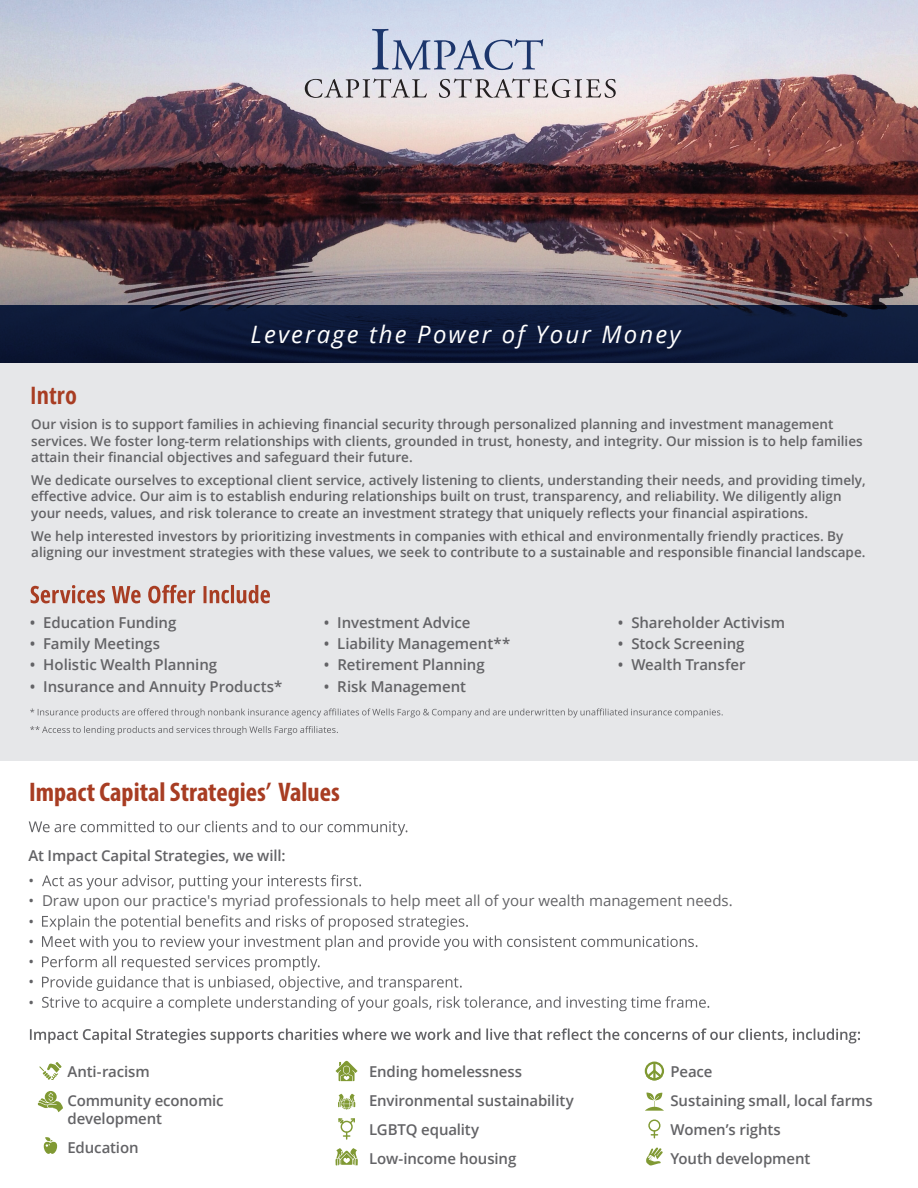
<style>
.page{position:relative;width:918px;height:1188px;background:#fff}
.page>*{position:absolute;margin:0;border:0;box-sizing:border-box;transform-origin:0 0}
.t1{font:700 condensed 27px "Myriad Pro";color:#a83d23}
.t2{font:italic 24px "Open Sans";letter-spacing:.09em;color:#fff}
.t3{font:700 condensed 24px "Open Sans";color:#a83d23}
.t4{font:600 15px/28.8px "Open Sans";letter-spacing:-.005em;color:#636366}
.t5{font:15px/20.2px "Open Sans";color:#636366;text-align:justify}
.t6{font:600 13.5px/16.2px "Open Sans";color:#636366}
</style>
<div class="page">
<svg style="left:38px;top:1091px;width:25px;height:21px"></svg>
<svg style="left:645px;top:1093px;width:19px;height:18px"></svg>
<svg style="left:336px;top:1148px;width:22px;height:18px"></svg>
<svg style="left:336px;top:1061px;width:22px;height:20px"></svg>
<svg style="left:338px;top:1094px;width:17px;height:16px"></svg>
<svg style="left:646px;top:1147px;width:17px;height:19px"></svg>
<div style="left:341px;top:1121px;width:12px;height:12px;border:1px solid #809933;border-radius:50%"></div>
<svg style="left:338px;top:1118px;width:17px;height:7px"></svg>
<svg style="left:344px;top:1132px;width:6px;height:7px"></svg>
<div style="left:648px;top:1119px;width:12px;height:13px;border:1px solid #809933;border-radius:50%"></div>
<svg style="left:651px;top:1131px;width:7px;height:7px"></svg>
<svg style="left:44px;top:1137px;width:13px;height:17px"></svg>
<svg style="left:39px;top:1062px;width:23px;height:18px"></svg>
<div style="left:645px;top:1062px;width:19px;height:18px;border:2px solid #809933;border-radius:50%"></div>
<hr style="left:653px;top:1062px;width:3px;height:18px;background:#809933">
<svg style="left:645px;top:1068px;width:19px;height:13px"></svg>
<img style="left:0;top:0;width:918px;height:306px">
<div style="left:0;top:363px;width:918px;height:397px;background:#e6e7e9"></div>
<svg style="left:31px;top:585px;width:239px;height:18px"></svg>
<svg style="left:30px;top:708px;width:693px;height:10px"></svg>
<svg style="left:30px;top:726px;width:308px;height:9px"></svg>
<svg style="left:29px;top:821px;width:378px;height:15px"></svg>
<svg style="left:42px;top:875px;width:319px;height:15px"></svg>
<svg style="left:42px;top:915px;width:426px;height:15px"></svg>
<svg style="left:42px;top:936px;width:667px;height:75px"></svg>
<svg style="left:30px;top:1028px;width:830px;height:16px"></svg>
<div style="left:0;top:306px;width:918px;height:57px;background:linear-gradient(to right,#0b1634,#0f1c3d)"></div>
<svg style="left:372px;top:29px;width:171px;height:41px;background:#b4bed4"></svg>
<svg style="left:305px;top:78px;width:122px;height:20px;background:#bebbc1"></svg>
<svg style="left:439px;top:78px;width:177px;height:20px;background:#c0bbbf"></svg>
<h2 class="t3" style="left:30px;top:378px;width:49px">Intro</h2>
<h2 class="t2" style="left:251px;top:318px;width:431px">Leverage the Power of Your Money</h2>
<p class="t6" style="left:31px;top:416px;width:833px">Our vision is to support families in achieving financial security through personalized planning and investment management services. We foster long-term relationships with clients, grounded in trust, honesty, and integrity. Our mission is to help families attain their financial objectives and safeguard their future.</p>
<p class="t6" style="left:31px;top:472px;width:836px">We dedicate ourselves to exceptional client service, actively listening to clients, understanding their needs, and providing timely, effective advice. Our aim is to establish enduring relationships built on trust, transparency, and reliability. We diligently align your needs, values, and risk tolerance to create an investment strategy that uniquely reflects your financial aspirations.</p>
<p class="t6" style="left:31px;top:528px;width:836px">We help interested investors by prioritizing investments in companies with ethical and environmentally friendly practices. By aligning our investment strategies with these values, we seek to contribute to a sustainable and responsible financial landscape.</p>
<p class="t4" style="left:30px;top:608px;width:148px">• Education Funding</p>
<p class="t4" style="left:30px;top:629px;width:132px">• Family Meetings</p>
<p class="t4" style="left:30px;top:650px;width:189px">• Holistic Wealth Planning</p>
<p class="t4" style="left:30px;top:672px;width:254px">• Insurance and Annuity Products*</p>
<p class="t4" style="left:324px;top:608px;width:148px">• Investment Advice</p>
<p class="t4" style="left:324px;top:629px;width:188px">• Liability Management**</p>
<p class="t4" style="left:324px;top:650px;width:162px">• Retirement Planning</p>
<p class="t4" style="left:324px;top:672px;width:144px">• Risk Management</p>
<h1 class="t1" style="left:29px;top:775px;width:312px">Impact Capital Strategies’ Values</h1>
<p class="t4" style="left:618px;top:608px;width:169px">• Shareholder Activism</p>
<p class="t4" style="left:618px;top:629px;width:128px">• Stock Screening</p>
<p class="t4" style="left:618px;top:650px;width:129px">• Wealth Transfer</p>
<p class="t4" style="left:28px;top:841px;width:259px">At Impact Capital Strategies, we will:</p>
<p class="t5" style="left:28px;top:870px;width:7px">• • • • • • •</p>
<p class="t5" style="left:42px;top:890px;width:692px">Draw upon our practice's myriad professionals to help meet all of your wealth management needs.</p>
<p class="t4" style="left:68px;top:1057px;width:158px">Anti-racism<br>Community economic</p>
<p class="t4" style="left:68px;top:1104px;width:96px">development<br>Education</p>
<p class="t4" style="left:369px;top:1057px;width:206px">Ending homelessness<br>Environmental sustainability<br>LGBTQ equality<br>Low-income housing</p>
<p class="t4" style="left:671px;top:1057px;width:204px">Peace<br>Sustaining small, local farms<br>Women’s rights<br>Youth development</p>
</div>
